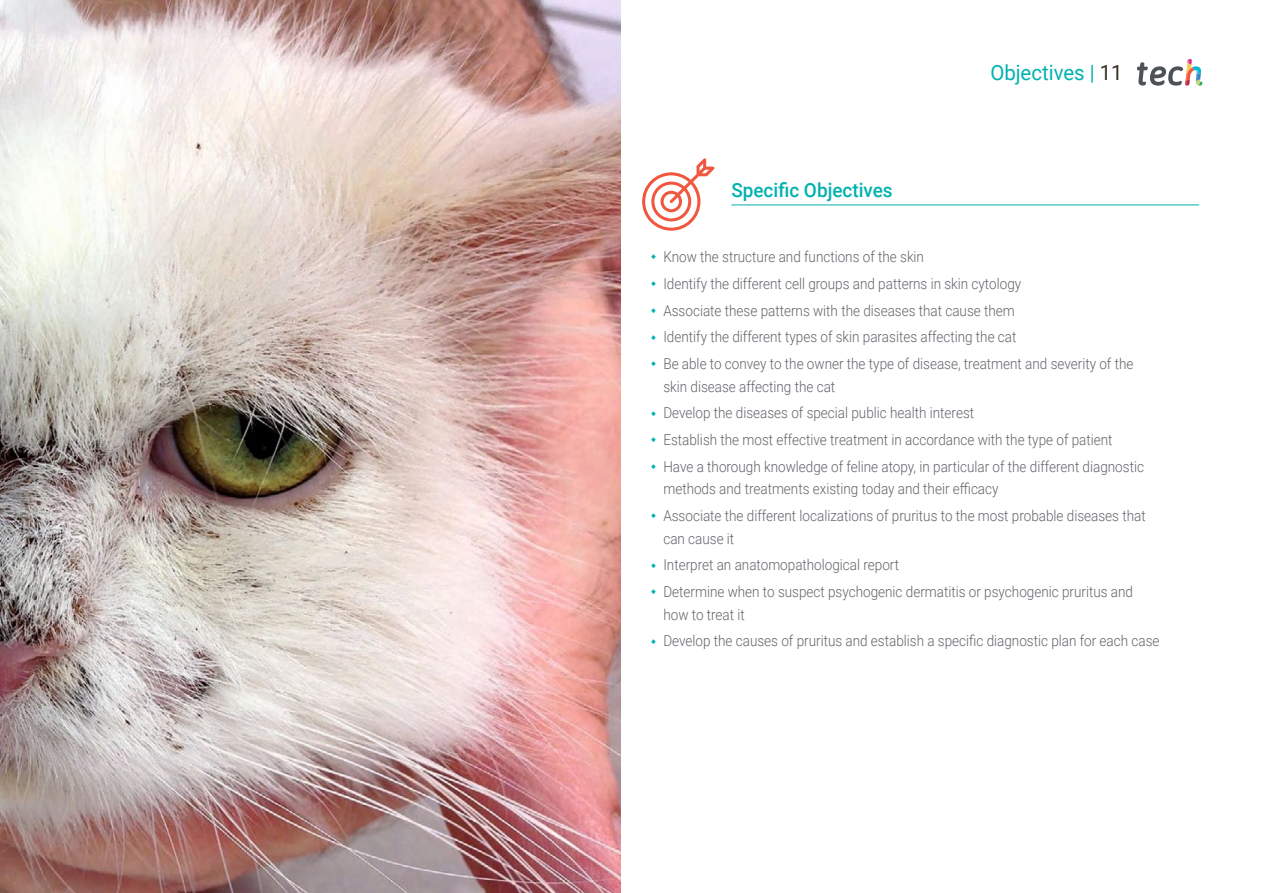
<style>
.page{position:relative;width:1263px;height:893px;background:#fff}
.page>*{position:absolute;margin:0;border:0;box-sizing:border-box;transform-origin:0 0}
.t1{font:21px "Roboto";color:#00b2af}
.t2{font:500 19.5px "Roboto";color:#00b2af}
.t3{font:300 15px/26.7px "Roboto";color:#61646a;scale:.9 1}
.s1{color:#312e20}
</style>
<div class="page">
<svg style="left:1137px;top:59px;width:65px;height:27px"></svg>
<img style="left:0;top:0;width:621px;height:893px">
<hr style="left:731px;top:205px;width:468px;height:1px;background:#00b2af">
<svg style="left:642px;top:158px;width:72px;height:73px"></svg>
<h2 class="t2" style="left:731px;top:176px;width:163px">Specific Objectives</h2>
<h1 class="t1" style="left:990px;top:57px;width:134px">Objectives | <span class="s1">11</span></h1>
<p class="t3" style="left:663px;top:243px;width:524px">Know the structure and functions of the skin<br>Identify the different cell groups and patterns in skin cytology<br>Associate these patterns with the diseases that cause them<br>Identify the different types of skin parasites affecting the cat<br>Be able to convey to the owner the type of disease, treatment and severity of the</p>
<p class="t3" style="left:663px;top:372px;width:535px">skin disease affecting the cat<br>Develop the diseases of special public health interest<br>Establish the most effective treatment in accordance with the type of patient Have a thorough knowledge of feline atopy, in particular of the different diagnostic</p>
<p class="t3" style="left:663px;top:475px;width:537px">methods and treatments existing today and their efficacy<br>Associate the different localizations of pruritus to the most probable diseases that</p>
<p class="t3" style="left:663px;top:524px;width:523px">can cause it<br>Interpret an anatomopathological report<br>Determine when to suspect psychogenic dermatitis or psychogenic pruritus and</p>
<p class="t3" style="left:663px;top:600px;width:553px">how to treat it<br>Develop the causes of pruritus and establish a specific diagnostic plan for each case</p>
</div>
